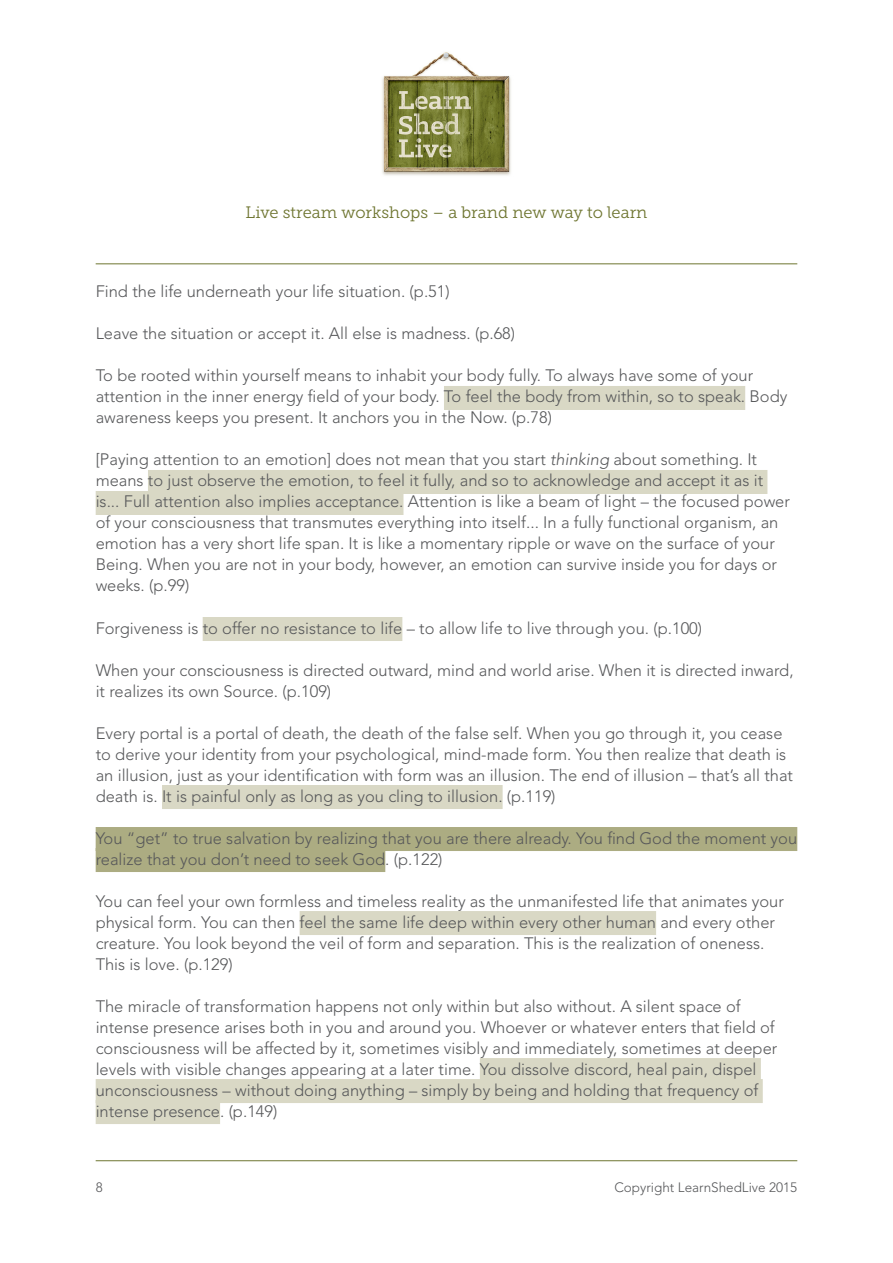
<style>
.page{position:relative;width:893px;height:1263px;background:#fff}
.page>*{position:absolute;margin:0;border:0;box-sizing:border-box;transform-origin:0 0}
.t1{font:300 16.5px/21px "Avenir";color:#57585a}
.t2{font:16.5px "Museo Slab 300";color:#6e7530}
.t3{font:300 13.5px "Avenir";color:#57585a}
.s1{font-style:italic}
</style>
<div class="page">
<hr style="left:96px;top:263px;width:701px;height:1px;background:#6e7530">
<hr style="left:96px;top:1160px;width:701px;height:1px;background:#6e7530">
<img style="left:382px;top:52px;width:129px;height:124px">
<div style="left:444px;top:386px;width:301px;height:24px;background:#d9d8c5"></div>
<div style="left:148px;top:470px;width:619px;height:24px;background:#d9d8c5"></div>
<div style="left:96px;top:491px;width:307px;height:24px;background:#d9d8c5"></div>
<div style="left:203px;top:617px;width:199px;height:24px;background:#d9d8c5"></div>
<div style="left:162px;top:785px;width:341px;height:24px;background:#d9d8c5"></div>
<div style="left:96px;top:827px;width:701px;height:24px;background:#acac82"></div>
<div style="left:96px;top:848px;width:289px;height:24px;background:#acac82"></div>
<div style="left:300px;top:911px;width:356px;height:24px;background:#d9d8c5"></div>
<div style="left:480px;top:1058px;width:281px;height:24px;background:#d9d8c5"></div>
<div style="left:96px;top:1079px;width:667px;height:24px;background:#d9d8c5"></div>
<div style="left:96px;top:1100px;width:124px;height:24px;background:#d9d8c5"></div>
<p class="t2" style="left:246px;top:204px;width:403px">Live stream workshops – a brand new way to learn</p>
<p class="t1" style="left:96px;top:281px;width:356px">Find the life underneath your life situation. (p.51)</p>
<p class="t1" style="left:96px;top:323px;width:421px">Leave the situation or accept it. All else is madness. (p.68)</p>
<p class="t1" style="left:96px;top:365px;width:693px">To be rooted within yourself means to inhabit your body fully. To always have some of your attention in the inner energy field of your body. To feel the body from within, so to speak. Body awareness keeps you present. It anchors you in the Now. (p.78)</p>
<p class="t1" style="left:96px;top:449px;width:696px">[Paying attention to an emotion] does not mean that you start <span class="s1">thinking</span> about something. It means to just observe the emotion, to feel it fully, and so to acknowledge and accept it as it is... Full attention also implies acceptance. Attention is like a beam of light – the focused power of your consciousness that transmutes everything into itself... In a fully functional organism, an emotion has a very short life span. It is like a momentary ripple or wave on the surface of your Being. When you are not in your body, however, an emotion can survive inside you for days or weeks. (p.99)</p>
<p class="t1" style="left:96px;top:617px;width:608px">Forgiveness is to offer no resistance to life – to allow life to live through you. (p.100)</p>
<p class="t1" style="left:96px;top:659px;width:699px">When your consciousness is directed outward, mind and world arise. When it is directed inward, it realizes its own Source. (p.109)</p>
<p class="t1" style="left:96px;top:722px;width:699px">Every portal is a portal of death, the death of the false self. When you go through it, you cease to derive your identity from your psychological, mind-made form. You then realize that death is an illusion, just as your identification with form was an illusion. The end of illusion – that’s all that death is. It is painful only as long as you cling to illusion. (p.119)</p>
<p class="t1" style="left:96px;top:827px;width:703px">You “get” to true salvation by realizing that you are there already. You find God the moment you realize that you don’t need to seek God. (p.122)</p>
<p class="t1" style="left:96px;top:890px;width:690px">You can feel your own formless and timeless reality as the unmanifested life that animates your physical form. You can then feel the same life deep within every other human and every other creature. You look beyond the veil of form and separation. This is the realization of oneness.<br>This is love. (p.129)</p>
<p class="t1" style="left:96px;top:995px;width:683px">The miracle of transformation happens not only within but also without. A silent space of intense presence arises both in you and around you. Whoever or whatever enters that field of consciousness will be affected by it, sometimes visibly and immediately, sometimes at deeper levels with visible changes appearing at a later time. You dissolve discord, heal pain, dispel unconsciousness – without doing anything – simply by being and holding that frequency of intense presence. (p.149)</p>
<p class="t3" style="left:96px;top:1179px;width:9px">8</p>
<p class="t3" style="left:614px;top:1179px;width:184px">Copyright LearnShedLive 2015</p>
</div>
